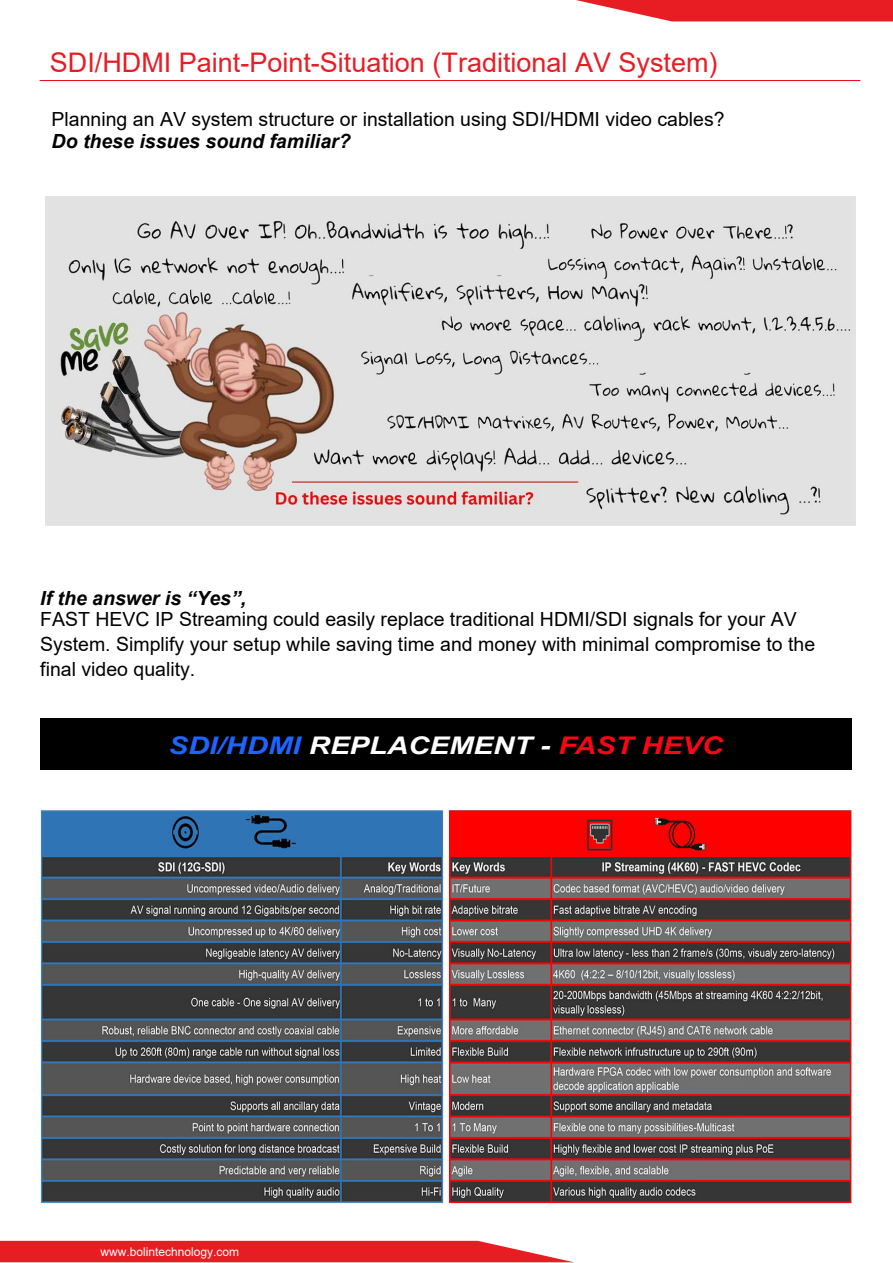
<style>
.page{position:relative;width:893px;height:1263px;background:#fff}
.page>*{position:absolute;margin:0;border:0;box-sizing:border-box;transform-origin:0 0}
.t1{font:27px "Arial";color:#e81d24}
.t2{font:italic 700 24.3px "Arial";color:#fff;scale:1.21 1}
.t3{font:19.5px/24.8px "Arial";color:#020202}
.t4{font:italic 700 19.5px "Arial";color:#020202}
.t5{font:12px "Arial";color:#fff}
.s1{color:#1f64ff}
.s2{color:#ff0316}
</style>
<div class="page">
<hr style="left:40px;top:80px;width:820px;height:1px;background:#e10012">
<svg style="left:0;top:1241px;width:573px;height:21px;background:#e92f35"></svg>
<svg style="left:576px;top:0;width:317px;height:21px;background:#eb3e44"></svg>
<div style="left:40px;top:719px;width:811px;height:51px;background:#000"></div>
<img style="left:40px;top:810px;width:812px;height:394px">
<img style="left:46px;top:196px;width:809px;height:329px">
<h1 class="t1" style="left:50px;top:44px;width:669px">SDI/HDMI Paint-Point-Situation (Traditional AV System)</h1>
<p class="t3" style="left:52px;top:107px;width:675px">Planning an AV system structure or installation using SDI/HDMI video cables?</p>
<p class="t4" style="left:52px;top:128px;width:301px">Do these issues sound familiar?</p>
<p class="t4" style="left:40px;top:585px;width:207px">If the answer is “Yes”,</p>
<p class="t3" style="left:40px;top:607px;width:776px">FAST HEVC IP Streaming could easily replace traditional HDMI/SDI signals for your AV<br>System. Simplify your setup while saving time and money with minimal compromise to the final video quality.</p>
<p class="t2" style="left:169px;top:730px;width:460px"><span class="s1">SDI/HDMI</span> REPLACEMENT - <span class="s2">FAST HEVC</span></p>
<p class="t5" style="left:101px;top:1243px;width:140px">www.bolintechnology.com</p>
</div>
